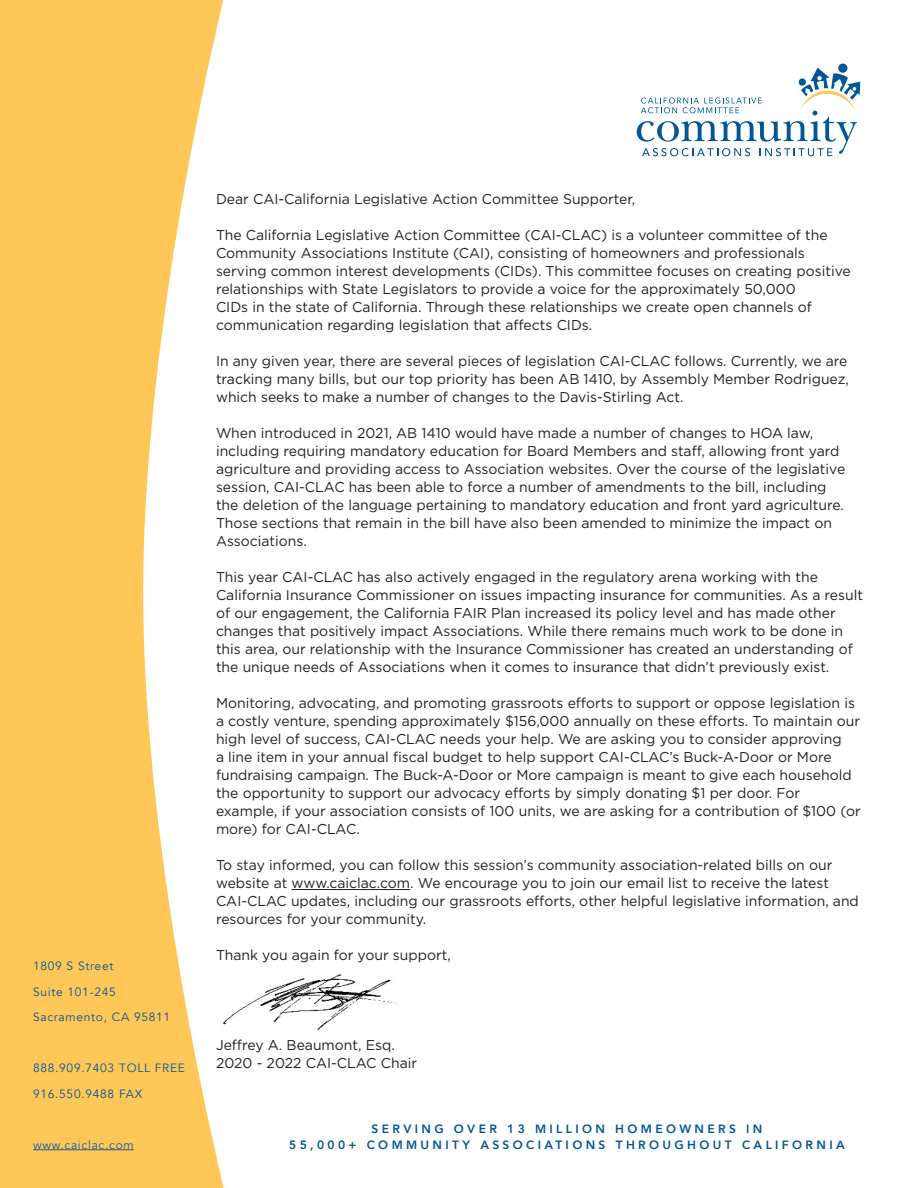
<style>
.page{position:relative;width:918px;height:1188px;background:#fff}
.page>*{position:absolute;margin:0;border:0;box-sizing:border-box;transform-origin:0 0}
.t1{font:14.25px/18px "Gotham";color:#231f20}
.t2{font:800 12px "Avenir";letter-spacing:.28em;color:#015698}
.t3{font:12px "Avenir";letter-spacing:.06em;color:#015698}
.t4{font:12px "Avenir";letter-spacing:.06em;color:#175d9e}
</style>
<div class="page">
<svg style="left:0;top:0;width:224px;height:1188px;fill:#fec758"></svg>
<svg style="left:637px;top:63px;width:223px;height:93px"></svg>
<hr style="left:33px;top:1149px;width:101px;height:1px;background:#175d9e">
<img style="left:207px;top:971px;width:191px;height:67px">
<hr style="left:292px;top:889px;width:118px;height:1px;background:#231f20">
<p class="t3" style="left:33px;top:959px;width:82px">1809 S Street</p>
<p class="t3" style="left:33px;top:985px;width:84px">Suite 101-245</p>
<p class="t3" style="left:33px;top:1010px;width:139px">Sacramento, CA 95811</p>
<p class="t3" style="left:33px;top:1061px;width:154px">888.909.7403 TOLL FREE</p>
<p class="t3" style="left:33px;top:1087px;width:111px">916.550.9488 FAX</p>
<p class="t4" style="left:33px;top:1138px;width:102px">www.caiclac.com</p>
<p class="t1" style="left:216px;top:189px;width:421px">Dear CAI-California Legislative Action Committee Supporter,</p>
<p class="t1" style="left:216px;top:225px;width:636px">The California Legislative Action Committee (CAI-CLAC) is a volunteer committee of the Community Associations Institute (CAI), consisting of homeowners and professionals serving common interest developments (CIDs). This committee focuses on creating positive relationships with State Legislators to provide a voice for the approximately 50,000<br>CIDs in the state of California. Through these relationships we create open channels of communication regarding legislation that affects CIDs.</p>
<p class="t1" style="left:216px;top:351px;width:634px;text-align:justify">In any given year, there are several pieces of legislation CAI-CLAC follows. Currently, we are tracking many bills, but our top priority has been AB 1410, by Assembly Member Rodriguez, which seeks to make a number of changes to the Davis-Stirling Act.</p>
<p class="t1" style="left:216px;top:423px;width:631px">When introduced in 2021, AB 1410 would have made a number of changes to HOA law, including requiring mandatory education for Board Members and staff, allowing front yard agriculture and providing access to Association websites. Over the course of the legislative session, CAI-CLAC has been able to force a number of amendments to the bill, including the deletion of the language pertaining to mandatory education and front yard agriculture.<br>Those sections that remain in the bill have also been amended to minimize the impact on Associations.</p>
<p class="t1" style="left:216px;top:567px;width:649px">This year CAI-CLAC has also actively engaged in the regulatory arena working with the California Insurance Commissioner on issues impacting insurance for communities. As a result of our engagement, the California FAIR Plan increased its policy level and has made other changes that positively impact Associations. While there remains much work to be done in this area, our relationship with the Insurance Commissioner has created an understanding of the unique needs of Associations when it comes to insurance that didn’t previously exist.</p>
<p class="t1" style="left:216px;top:693px;width:646px">Monitoring, advocating, and promoting grassroots efforts to support or oppose legislation is a costly venture, spending approximately $156,000 annually on these efforts. To maintain our high level of success, CAI-CLAC needs your help. We are asking you to consider approving<br>a line item in your annual fiscal budget to help support CAI-CLAC’s Buck-A-Door or More fundraising campaign. The Buck-A-Door or More campaign is meant to give each household the opportunity to support our advocacy efforts by simply donating $1 per door. For example, if your association consists of 100 units, we are asking for a contribution of $100 (or more) for CAI-CLAC.</p>
<p class="t1" style="left:216px;top:855px;width:644px">To stay informed, you can follow this session’s community association-related bills on our website at www.caiclac.com. We encourage you to join our email list to receive the latest CAI-CLAC updates, including our grassroots efforts, other helpful legislative information, and resources for your community.</p>
<p class="t1" style="left:216px;top:945px;width:236px">Thank you again for your support,</p>
<p class="t1" style="left:216px;top:1035px;width:180px">Jeffrey A. Beaumont, Esq.</p>
<p class="t1" style="left:216px;top:1053px;width:203px">2020 - 2022 CAI-CLAC Chair</p>
<p class="t2" style="left:372px;top:1119px;width:392px">SERVING OVER 13 MILLION HOMEOWNERS IN</p>
<p class="t2" style="left:289px;top:1136px;width:557px">55,000+ COMMUNITY ASSOCIATIONS THROUGHOUT CALIFORNIA</p>
</div>
